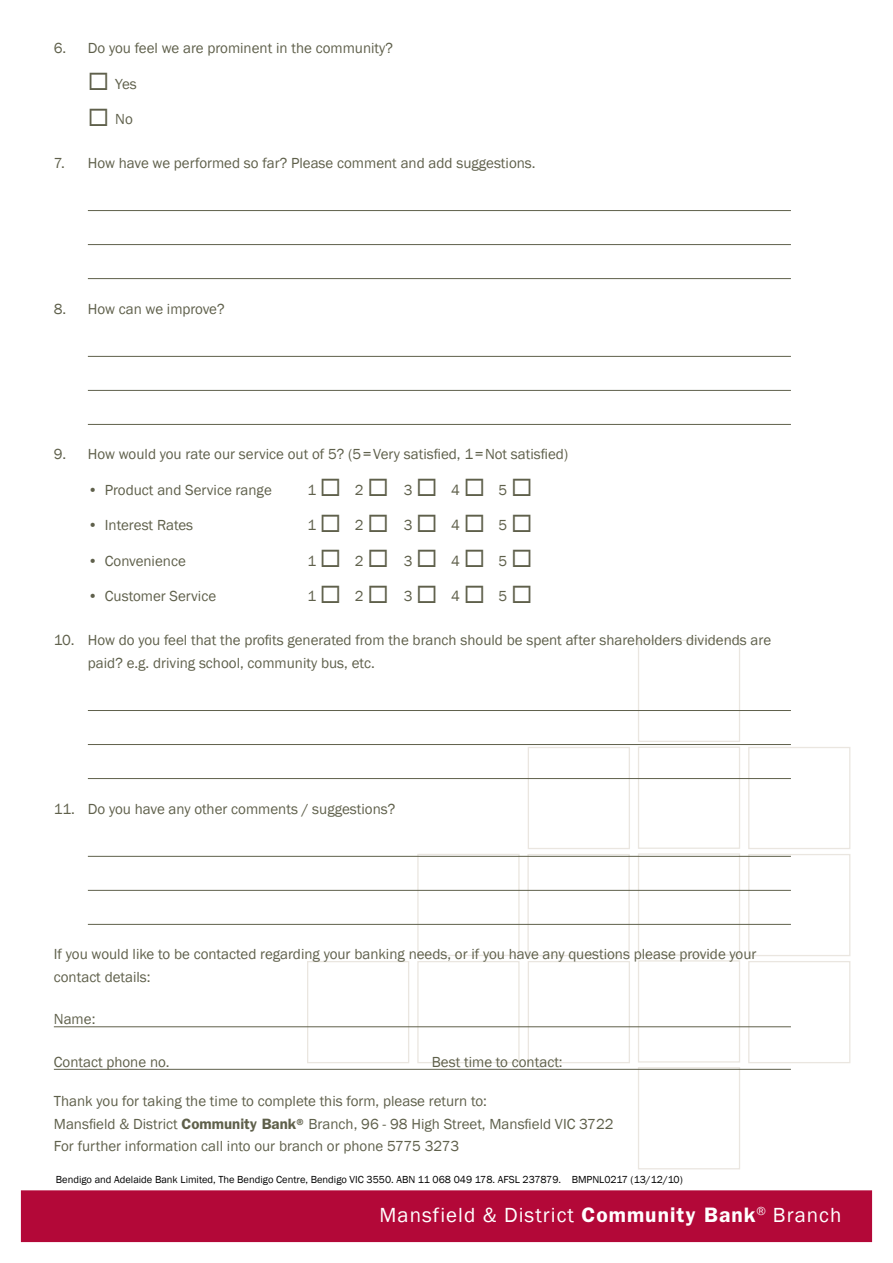
<style>
.page{position:relative;width:893px;height:1263px;background:#fff}
.page>*{position:absolute;margin:0;border:0;box-sizing:border-box;transform-origin:0 0}
.t1{font:21px "Franklin Gothic";letter-spacing:.05em;color:#fff}
.t2{font:15px/22.5px "Franklin Gothic";color:#5f604b}
.t3{font:10.5px "Franklin Gothic";color:#000}
.s1{font-weight:600}
</style>
<div class="page">
<div style="left:748px;top:747px;width:102px;height:102px;border:1px solid #eae6e0"></div>
<div style="left:748px;top:961px;width:102px;height:102px;border:1px solid #eae6e0"></div>
<div style="left:748px;top:854px;width:102px;height:102px;border:1px solid #eae6e0"></div>
<div style="left:307px;top:961px;width:102px;height:102px;border:1px solid #eae6e0"></div>
<div style="left:417px;top:961px;width:103px;height:102px;border:1px solid #eae6e0"></div>
<div style="left:417px;top:854px;width:103px;height:102px;border:1px solid #eae6e0"></div>
<div style="left:638px;top:640px;width:102px;height:102px;border:1px solid #eae6e0"></div>
<div style="left:638px;top:746px;width:102px;height:103px;border:1px solid #eae6e0"></div>
<div style="left:638px;top:960px;width:102px;height:102px;border:1px solid #eae6e0"></div>
<div style="left:638px;top:853px;width:102px;height:103px;border:1px solid #eae6e0"></div>
<div style="left:528px;top:961px;width:102px;height:102px;border:1px solid #eae6e0"></div>
<div style="left:527px;top:854px;width:103px;height:102px;border:1px solid #eae6e0"></div>
<div style="left:528px;top:747px;width:102px;height:102px;border:1px solid #eae6e0"></div>
<div style="left:638px;top:1067px;width:102px;height:102px;border:1px solid #eae6e0"></div>
<div style="left:21px;top:1191px;width:851px;height:50px;background:#b30838"></div>
<div style="left:21px;top:1191px;width:851px;height:51px;border:1px solid #b30838"></div>
<hr style="left:88px;top:210px;width:703px;height:1px;background:#5f604b">
<hr style="left:88px;top:244px;width:703px;height:1px;background:#5f604b">
<hr style="left:88px;top:278px;width:703px;height:1px;background:#5f604b">
<hr style="left:88px;top:356px;width:703px;height:1px;background:#5f604b">
<hr style="left:88px;top:390px;width:703px;height:1px;background:#5f604b">
<hr style="left:88px;top:424px;width:703px;height:1px;background:#5f604b">
<hr style="left:88px;top:710px;width:703px;height:1px;background:#5f604b">
<hr style="left:88px;top:744px;width:703px;height:1px;background:#5f604b">
<hr style="left:88px;top:778px;width:703px;height:1px;background:#5f604b">
<hr style="left:88px;top:856px;width:703px;height:1px;background:#5f604b">
<hr style="left:88px;top:890px;width:703px;height:1px;background:#5f604b">
<hr style="left:88px;top:924px;width:703px;height:1px;background:#5f604b">
<hr style="left:54px;top:1026px;width:737px;height:1px;background:#5f604b">
<hr style="left:54px;top:1069px;width:737px;height:1px;background:#5f604b">
<p class="t2" style="left:54px;top:37px;width:341px">6. Do you feel we are prominent in the community?</p>
<p class="t2" style="left:88px;top:73px;width:50px">◻ Yes</p>
<p class="t2" style="left:88px;top:108px;width:47px">◻ No</p>
<p class="t2" style="left:54px;top:152px;width:483px">7. How have we performed so far? Please comment and add suggestions.</p>
<p class="t2" style="left:54px;top:298px;width:172px">8. How can we improve?</p>
<p class="t2" style="left:54px;top:443px;width:516px">9. How would you rate our service out of 5? (5=Very satisfied, 1=Not satisfied)</p>
<p class="t2" style="left:88px;top:479px;width:185px">• Product and Service range</p>
<p class="t2" style="left:307px;top:479px;width:227px">1 ◻ 2 ◻ 3 ◻ 4 ◻ 5 ◻</p>
<p class="t2" style="left:88px;top:514px;width:107px">• Interest Rates</p>
<p class="t2" style="left:307px;top:514px;width:227px">1 ◻ 2 ◻ 3 ◻ 4 ◻ 5 ◻</p>
<p class="t2" style="left:88px;top:550px;width:99px">• Convenience</p>
<p class="t2" style="left:307px;top:550px;width:227px">1 ◻ 2 ◻ 3 ◻ 4 ◻ 5 ◻</p>
<p class="t2" style="left:88px;top:585px;width:130px">• Customer Service</p>
<p class="t2" style="left:307px;top:585px;width:227px">1 ◻ 2 ◻ 3 ◻ 4 ◻ 5 ◻</p>
<p class="t2" style="left:88px;top:629px;width:685px;text-indent:-34px">10. How do you feel that the profits generated from the branch should be spent after shareholders dividends are paid? e.g. driving school, community bus, etc.</p>
<p class="t2" style="left:54px;top:798px;width:343px">11. Do you have any other comments / suggestions?</p>
<p class="t2" style="left:54px;top:943px;width:704px">If you would like to be contacted regarding your banking needs, or if you have any questions please provide your contact details:</p>
<p class="t2" style="left:54px;top:1008px;width:43px">Name:</p>
<p class="t2" style="left:54px;top:1051px;width:117px">Contact phone no.</p>
<p class="t2" style="left:432px;top:1051px;width:132px">Best time to contact:</p>
<p class="t2" style="left:54px;top:1090px;width:561px">Thank you for taking the time to complete this form, please return to:<br>Mansfield &amp; District <span class="s1">Community Bank®</span> Branch, 96 - 98 High Street, Mansfield VIC 3722<br>For further information call into our branch or phone 5775 3273</p>
<p class="t3" style="left:56px;top:1173px;width:628px">Bendigo and Adelaide Bank Limited, The Bendigo Centre, Bendigo VIC 3550. ABN 11 068 049 178. AFSL 237879. BMPNL0217 (13/12/10)</p>
<h1 class="t1" style="left:379px;top:1202px;width:463px">Mansfield &amp; District <span class="s1">Community Bank</span><sup>®</sup> Branch</h1>
</div>
